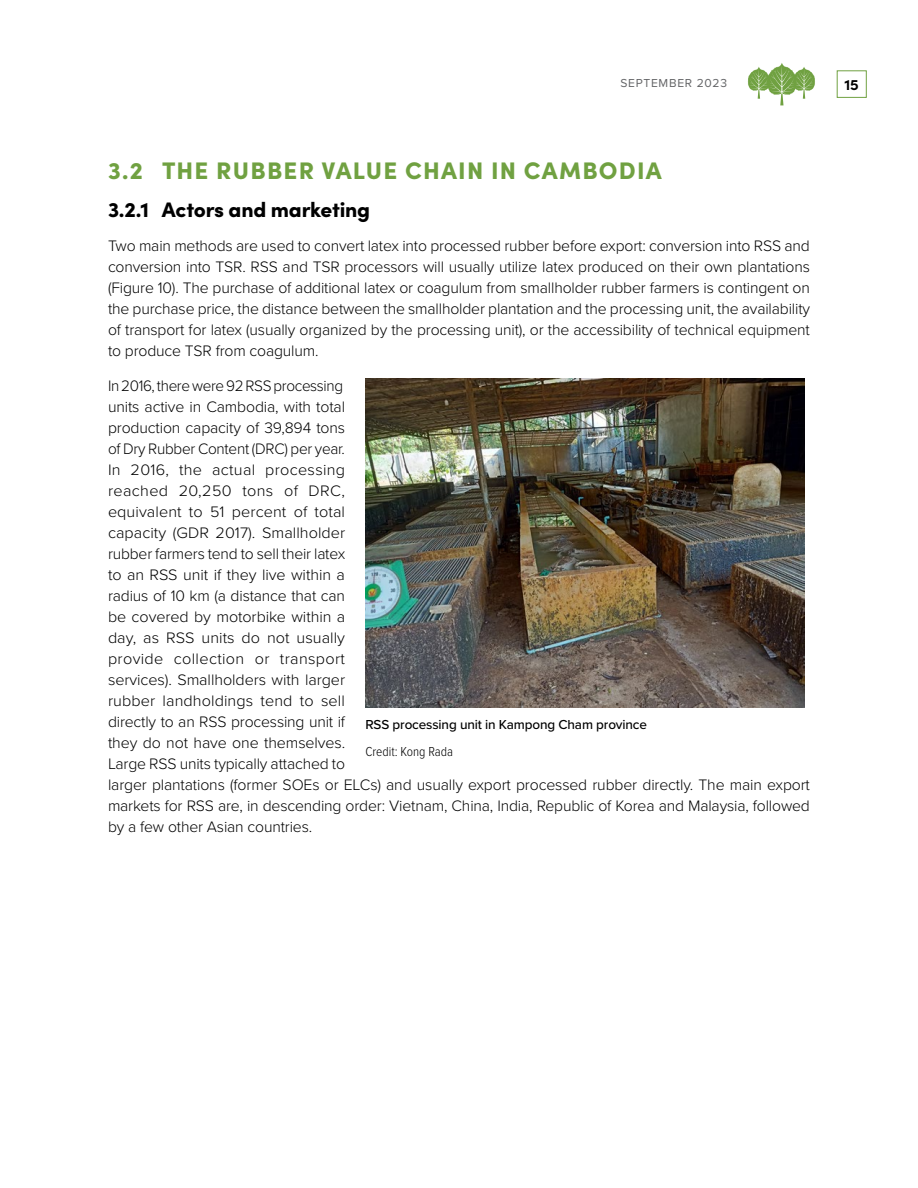
<style>
.page{position:relative;width:918px;height:1188px;background:#fff}
.page>*{position:absolute;margin:0;border:0;box-sizing:border-box;transform-origin:0 0}
.t1{font:900 24px "Sofia Pro";letter-spacing:.05em;color:#70a141}
.t2{font:900 21px "Sofia Pro";letter-spacing:-.01em;color:#000}
.t3{font:300 15.75px/21px "Proxima Nova";letter-spacing:-.01em;color:#000;text-align:justify}
.t4{font:700 15px "Sofia Pro";color:#000}
.t5{font:500 13.5px "Proxima Nova";letter-spacing:-.01em;color:#000}
.t6{font:300 13.5px "Proxima Nova Cond";color:#000}
.t7{font:12px "Proxima Nova";letter-spacing:.06em;color:#636466}
</style>
<div class="page">
<div style="left:837px;top:71px;width:29px;height:27px;border:1px solid #70a141"></div>
<svg style="left:748px;top:63px;width:67px;height:42px"></svg>
<img style="left:365px;top:379px;width:439px;height:329px">
<p class="t7" style="left:620px;top:74px;width:108px">SEPTEMBER 2023</p>
<p class="t4" style="left:845px;top:73px;width:16px">15</p>
<h1 class="t1" style="left:108px;top:152px;width:555px">3.2 THE RUBBER VALUE CHAIN IN CAMBODIA</h1>
<h2 class="t2" style="left:108px;top:193px;width:264px">3.2.1 Actors and marketing</h2>
<p class="t3" style="left:108px;top:235px;width:704px">Two main methods are used to convert latex into processed rubber before export: conversion into RSS and conversion into TSR. RSS and TSR processors will usually utilize latex produced on their own plantations (Figure 10). The purchase of additional latex or coagulum from smallholder rubber farmers is contingent on the purchase price, the distance between the smallholder plantation and the processing unit, the availability of transport for latex (usually organized by the processing unit), or the accessibility of technical equipment to produce TSR from coagulum.</p>
<p class="t3" style="left:108px;top:374px;width:237px">In 2016, there were 92 RSS processing</p>
<p class="t3" style="left:108px;top:395px;width:704px;text-align:left">units active in Cambodia, with total<br>production capacity of 39,894 tons<br>of Dry Rubber Content (DRC) per year.<br>In 2016, the actual processing<br>reached 20,250 tons of DRC,<br>equivalent to 51 percent of total<br>capacity (GDR 2017). Smallholder<br>rubber farmers tend to sell their latex<br>to an RSS unit if they live within a<br>radius of 10 km (a distance that can<br>be covered by motorbike within a<br>day, as RSS units do not usually<br>provide collection or transport<br>services). Smallholders with larger<br>rubber landholdings tend to sell<br>directly to an RSS processing unit if<br>they do not have one themselves.<br>Large RSS units typically attached to<br>larger plantations (former SOEs or ELCs) and usually export processed rubber directly. The main export markets for RSS are, in descending order: Vietnam, China, India, Republic of Korea and Malaysia, followed by a few other Asian countries.</p>
<p class="t5" style="left:365px;top:714px;width:283px">RSS processing unit in Kampong Cham province</p>
<p class="t6" style="left:365px;top:741px;width:89px">Credit: Kong Rada</p>
</div>
